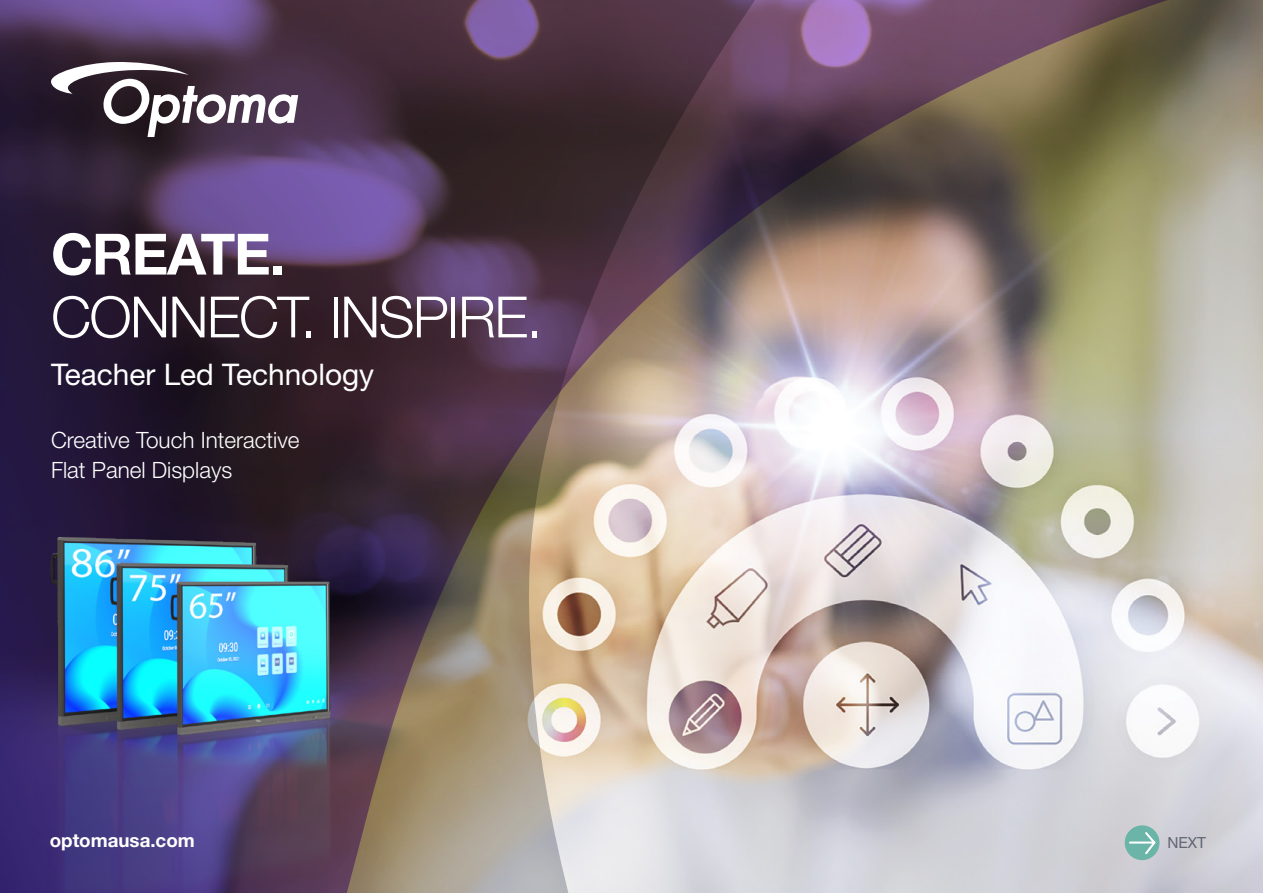
<style>
.page{position:relative;width:1263px;height:893px;background:#fff}
.page>*{position:absolute;margin:0;border:0;box-sizing:border-box;transform-origin:0 0}
.t1{font:300 57px "Helvetica Neue LT Pro";letter-spacing:-.03em;color:#fff}
.t2{font:700 57px "Helvetica Neue LT Pro";letter-spacing:-.025em;color:#fff}
.t3{font:29.85px "Helvetica Neue LT Pro";color:#fff}
.t4{font:300 22.5px/30px "Helvetica Neue LT Pro";color:#fff}
.t5{font:700 18.75px "Helvetica Neue LT Pro";color:#fff}
.t6{font:15.3px "Helvetica Neue LT Pro";color:#606672}
</style>
<div class="page">
<img style="left:1221px;top:0;width:42px;height:893px">
<svg style="left:1007px;top:0;width:214px;height:893px;background:#b5b1a2"></svg>
<img style="left:0;top:0;width:1007px;height:893px">
<svg style="left:51px;top:62px;width:247px;height:75px"></svg>
<div style="left:1125px;top:825px;width:34px;height:35px;background:#6bb4a8;border-radius:50%"></div>
<svg style="left:1128px;top:830px;width:29px;height:26px"></svg>
<img style="left:34px;top:521px;width:391px;height:372px">
<h1 class="t2" style="left:51px;top:219px;width:236px">CREATE.</h1>
<h1 class="t1" style="left:51px;top:282px;width:493px">CONNECT. INSPIRE.</h1>
<h2 class="t3" style="left:51px;top:356px;width:325px">Teacher Led Technology</h2>
<p class="t4" style="left:51px;top:425px;width:250px">Creative Touch Interactive<br>Flat Panel Displays</p>
<p class="t5" style="left:50px;top:829px;width:147px">optomausa.com</p>
<p class="t6" style="left:1167px;top:833px;width:40px">NEXT</p>
</div>
